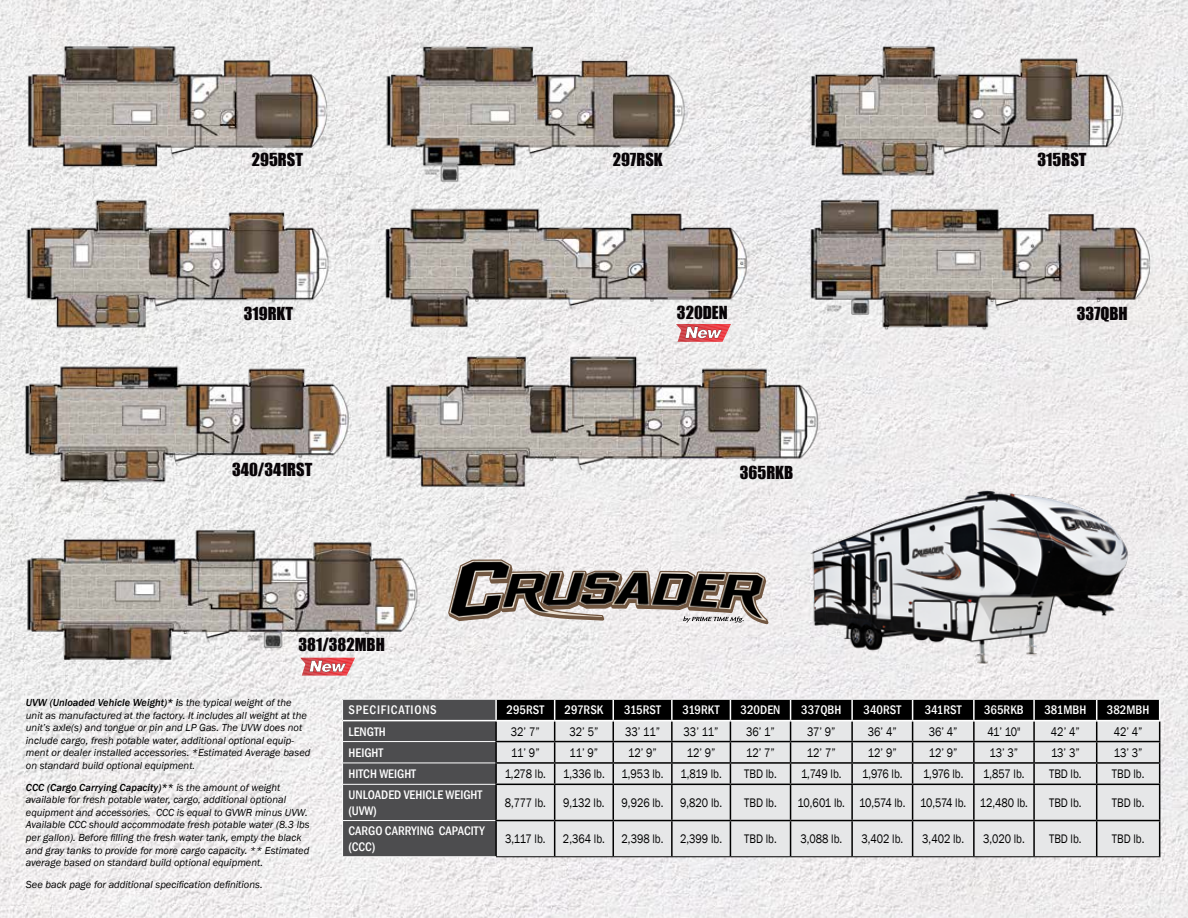
<style>
.page{position:relative;width:1188px;height:918px;background:#fff}
.page>*{position:absolute;margin:0;border:0;box-sizing:border-box;transform-origin:0 0}
.t1{font:16.5px "Impact";color:#080407}
.t2{font:12.75px "Franklin Gothic";color:#000;scale:.85 1}
.t3{font:500 condensed 12.75px/15.3px "Franklin Gothic";color:#fff}
.t4{font:500 condensed 12.75px "Franklin Gothic";letter-spacing:.06em;color:#fff}
.t5{font:italic 10.5px/12.6px "Franklin Gothic";color:#000}
.s1{font-weight:500}
</style>
<div class="page">
<img style="left:0;top:0;width:1188px;height:918px">
<img style="left:13px;top:32px;width:326px;height:145px">
<img style="left:379px;top:35px;width:312px;height:155px">
<img style="left:803px;top:37px;width:328px;height:146px">
<img style="left:796px;top:188px;width:368px;height:153px">
<img style="left:18px;top:349px;width:337px;height:143px">
<svg style="left:342px;top:699px;width:818px;height:157px;background:#a8a8a9"></svg>
<hr style="left:342px;top:784px;width:153px;height:1px;background:#fff">
<hr style="left:342px;top:785px;width:1px;height:35px;background:#fff">
<hr style="left:342px;top:820px;width:153px;height:1px;background:#fff">
<hr style="left:342px;top:821px;width:1px;height:35px;background:#fff">
<hr style="left:342px;top:856px;width:154px;height:1px;background:#fff">
<hr style="left:496px;top:699px;width:59px;height:1px;background:#fff">
<hr style="left:555px;top:699px;width:58px;height:1px;background:#fff">
<hr style="left:613px;top:699px;width:59px;height:1px;background:#fff">
<hr style="left:672px;top:699px;width:58px;height:1px;background:#fff">
<hr style="left:730px;top:699px;width:61px;height:1px;background:#fff">
<hr style="left:791px;top:699px;width:61px;height:1px;background:#fff">
<hr style="left:852px;top:699px;width:61px;height:1px;background:#fff">
<hr style="left:913px;top:699px;width:61px;height:1px;background:#fff">
<hr style="left:974px;top:699px;width:60px;height:1px;background:#fff">
<hr style="left:1034px;top:699px;width:63px;height:1px;background:#fff">
<hr style="left:1097px;top:699px;width:63px;height:1px;background:#fff">
<hr style="left:496px;top:856px;width:59px;height:1px;background:#000">
<hr style="left:555px;top:856px;width:58px;height:1px;background:#000">
<hr style="left:613px;top:856px;width:59px;height:1px;background:#000">
<hr style="left:672px;top:856px;width:58px;height:1px;background:#000">
<hr style="left:730px;top:856px;width:61px;height:1px;background:#000">
<hr style="left:791px;top:856px;width:61px;height:1px;background:#000">
<hr style="left:852px;top:856px;width:61px;height:1px;background:#000">
<hr style="left:913px;top:856px;width:61px;height:1px;background:#000">
<hr style="left:974px;top:856px;width:60px;height:1px;background:#000">
<hr style="left:1034px;top:856px;width:63px;height:1px;background:#000">
<hr style="left:1097px;top:856px;width:63px;height:1px;background:#000">
<img style="left:371px;top:349px;width:449px;height:154px">
<img style="left:13px;top:512px;width:412px;height:162px">
<img style="left:348px;top:190px;width:430px;height:152px">
<svg style="left:676px;top:324px;width:55px;height:18px"></svg>
<img style="left:791px;top:480px;width:352px;height:196px">
<img style="left:19px;top:191px;width:316px;height:144px">
<svg style="left:448px;top:560px;width:320px;height:64px;background:#8b847f"></svg>
<svg style="left:300px;top:658px;width:55px;height:18px"></svg>
<h1 class="t1" style="left:252px;top:147px;width:53px">295RST</h1>
<h1 class="t1" style="left:613px;top:147px;width:51px">297RSK</h1>
<h1 class="t1" style="left:1038px;top:147px;width:50px">315RST</h1>
<h1 class="t1" style="left:244px;top:300px;width:51px">319RKT</h1>
<h1 class="t1" style="left:677px;top:300px;width:52px">320DEN</h1>
<h1 class="t1" style="left:1077px;top:300px;width:53px">337QBH</h1>
<h1 class="t1" style="left:232px;top:456px;width:82px">340/341RST</h1>
<h1 class="t1" style="left:740px;top:460px;width:55px">365RKB</h1>
<h1 class="t1" style="left:298px;top:632px;width:88px">381/382MBH</h1>
<p class="t5" style="left:26px;top:696px;width:286px"><span class="s1">UVW (Unloaded Vehicle Weight)* i</span>s the typical weight of the unit as manufactured at the factory. It includes all weight at the unit’s axle(s) and tongue or pin and LP Gas. The UVW does not include cargo, fresh potable water, additional optional equip&shy;ment or dealer installed accessories. *Estimated Average based on standard build optional equipment.</p>
<p class="t5" style="left:26px;top:781px;width:285px"><span class="s1">CCC (Cargo Carrying Capacity)**</span> is the amount of weight available for fresh potable water, cargo, additional optional equipment and accessories. CCC is equal to GVWR minus UVW.<br>Available CCC should accommodate fresh potable water (8.3 lbs per gallon). Before filling the fresh water tank, empty the black and gray tanks to provide for more cargo capacity. ** Estimated average based on standard build optional equipment.</p>
<p class="t5" style="left:26px;top:878px;width:238px">See back page for additional specification definitions.</p>
<p class="t4" style="left:349px;top:702px;width:90px">SPECIFICATIONS</p>
<p class="t3" style="left:507px;top:702px;width:39px">295RST</p>
<p class="t3" style="left:565px;top:702px;width:40px">297RSK</p>
<p class="t3" style="left:624px;top:702px;width:38px">315RST</p>
<p class="t3" style="left:683px;top:702px;width:39px">319RKT</p>
<p class="t3" style="left:741px;top:702px;width:41px">320DEN</p>
<p class="t3" style="left:801px;top:702px;width:42px">337QBH</p>
<p class="t3" style="left:863px;top:702px;width:39px">340RST</p>
<p class="t3" style="left:925px;top:702px;width:38px">341RST</p>
<p class="t3" style="left:984px;top:702px;width:41px">365RKB</p>
<p class="t3" style="left:1044px;top:702px;width:44px">381MBH</p>
<p class="t3" style="left:1107px;top:702px;width:44px">382MBH</p>
<p class="t3" style="left:349px;top:724px;width:39px">LENGTH</p>
<p class="t2" style="left:511px;top:723px;width:35px">32’ 7”</p>
<p class="t2" style="left:570px;top:723px;width:35px">32’ 5”</p>
<p class="t2" style="left:625px;top:723px;width:43px">33’ 11”</p>
<p class="t2" style="left:684px;top:723px;width:43px">33’ 11”</p>
<p class="t2" style="left:746px;top:723px;width:35px">36’ 1”</p>
<p class="t2" style="left:807px;top:723px;width:35px">37’ 9”</p>
<p class="t2" style="left:868px;top:723px;width:35px">36’ 4”</p>
<p class="t2" style="left:929px;top:723px;width:35px">36’ 4”</p>
<p class="t2" style="left:987px;top:723px;width:41px">41’ 10"</p>
<p class="t2" style="left:1051px;top:723px;width:35px">42’ 4”</p>
<p class="t2" style="left:1114px;top:723px;width:35px">42’ 4”</p>
<p class="t3" style="left:349px;top:745px;width:36px">HEIGHT</p>
<p class="t2" style="left:511px;top:745px;width:35px">11’ 9”</p>
<p class="t2" style="left:570px;top:745px;width:35px">11’ 9”</p>
<p class="t2" style="left:628px;top:745px;width:35px">12’ 9”</p>
<p class="t2" style="left:687px;top:745px;width:35px">12’ 9”</p>
<p class="t2" style="left:746px;top:745px;width:35px">12’ 7”</p>
<p class="t2" style="left:807px;top:745px;width:35px">12’ 7”</p>
<p class="t2" style="left:868px;top:745px;width:35px">12’ 9”</p>
<p class="t2" style="left:929px;top:745px;width:35px">12’ 9”</p>
<p class="t2" style="left:990px;top:745px;width:35px">13’ 3”</p>
<p class="t2" style="left:1051px;top:745px;width:35px">13’ 3”</p>
<p class="t2" style="left:1114px;top:745px;width:35px">13’ 3”</p>
<p class="t3" style="left:349px;top:766px;width:69px">HITCH WEIGHT</p>
<p class="t2" style="left:505px;top:766px;width:50px">1,278 lb.</p>
<p class="t2" style="left:563px;top:766px;width:51px">1,336 lb.</p>
<p class="t2" style="left:622px;top:766px;width:51px">1,953 lb.</p>
<p class="t2" style="left:681px;top:766px;width:50px">1,819 lb.</p>
<p class="t2" style="left:744px;top:766px;width:40px">TBD lb.</p>
<p class="t2" style="left:801px;top:766px;width:49px">1,749 lb.</p>
<p class="t2" style="left:862px;top:766px;width:49px">1,976 lb.</p>
<p class="t2" style="left:923px;top:766px;width:49px">1,976 lb.</p>
<p class="t2" style="left:983px;top:766px;width:50px">1,857 lb.</p>
<p class="t2" style="left:1049px;top:766px;width:40px">TBD lb.</p>
<p class="t2" style="left:1112px;top:766px;width:40px">TBD lb.</p>
<p class="t3" style="left:349px;top:787px;width:135px">UNLOADED VEHICLE WEIGHT (UVW)</p>
<p class="t2" style="left:505px;top:795px;width:50px">8,777 lb.</p>
<p class="t2" style="left:563px;top:795px;width:50px">9,132 lb.</p>
<p class="t2" style="left:622px;top:795px;width:51px">9,926 lb.</p>
<p class="t2" style="left:680px;top:795px;width:51px">9,820 lb.</p>
<p class="t2" style="left:744px;top:795px;width:40px">TBD lb.</p>
<p class="t2" style="left:798px;top:795px;width:273px">10,601 lb. 10,574 lb. 10,574 lb. 12,480 lb.</p>
<p class="t2" style="left:1049px;top:795px;width:40px">TBD lb.</p>
<p class="t2" style="left:1112px;top:795px;width:40px">TBD lb.</p>
<p class="t3" style="left:349px;top:823px;width:138px">CARGO CARRYING CAPACITY (CCC)</p>
<p class="t2" style="left:505px;top:831px;width:49px">3,117 lb.</p>
<p class="t2" style="left:563px;top:831px;width:51px">2,364 lb.</p>
<p class="t2" style="left:622px;top:831px;width:51px">2,398 lb.</p>
<p class="t2" style="left:680px;top:831px;width:51px">2,399 lb.</p>
<p class="t2" style="left:744px;top:831px;width:40px">TBD lb.</p>
<p class="t2" style="left:800px;top:831px;width:51px">3,088 lb.</p>
<p class="t2" style="left:861px;top:831px;width:51px">3,402 lb.</p>
<p class="t2" style="left:922px;top:831px;width:51px">3,402 lb.</p>
<p class="t2" style="left:983px;top:831px;width:51px">3,020 lb.</p>
<p class="t2" style="left:1049px;top:831px;width:40px">TBD lb.</p>
<p class="t2" style="left:1112px;top:831px;width:40px">TBD lb.</p>
</div>
